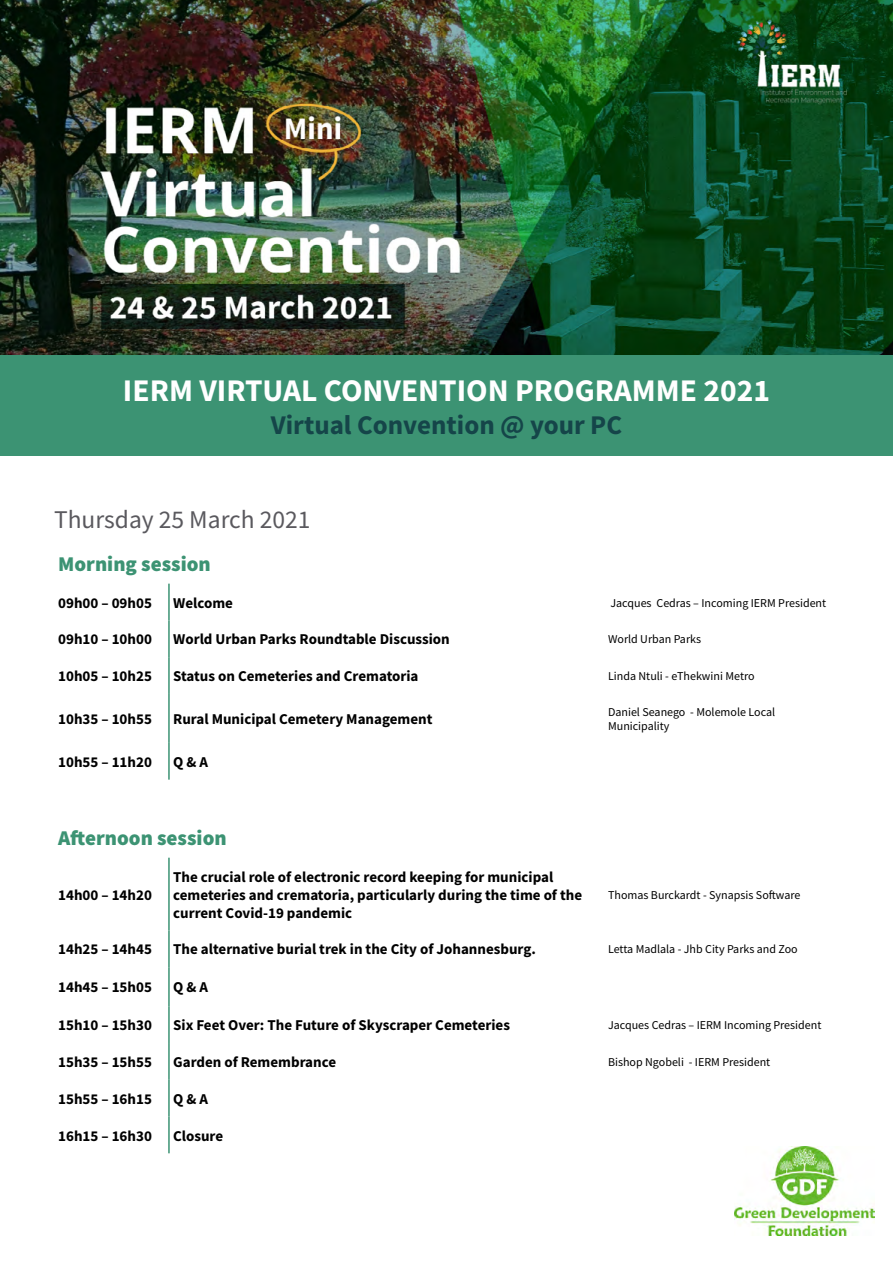
<style>
.page{position:relative;width:893px;height:1261px;background:#fff}
.page>*{position:absolute;margin:0;border:0;box-sizing:border-box;transform-origin:0 0}
.t1{font:700 31.5px "Source Sans Pro";color:#fff}
.t2{font:700 27px "Source Sans Pro";color:#154549}
.t3{font:25.5px "Source Sans Pro";color:#5a595e}
.t4{font:900 21px "Source Sans Pro";color:#3c9373}
.t5{font:700 15px/18px "Source Sans Pro";color:#000}
.t6{font:12px/14.4px "Source Sans Pro";color:#000}
</style>
<div class="page">
<img style="left:0;top:0;width:893px;height:355px">
<div style="left:0;top:355px;width:893px;height:101px;background:#3c9373"></div>
<hr style="left:168px;top:694px;width:2px;height:49px;background:#3c9373">
<hr style="left:168px;top:743px;width:2px;height:36px;background:#3c9373">
<hr style="left:168px;top:657px;width:2px;height:37px;background:#3c9373">
<hr style="left:168px;top:620px;width:2px;height:37px;background:#3c9373">
<hr style="left:168px;top:857px;width:2px;height:73px;background:#3c9373">
<hr style="left:168px;top:930px;width:2px;height:37px;background:#3c9373">
<hr style="left:168px;top:967px;width:2px;height:39px;background:#3c9373">
<hr style="left:168px;top:1043px;width:2px;height:37px;background:#3c9373">
<hr style="left:168px;top:1080px;width:2px;height:36px;background:#3c9373">
<hr style="left:168px;top:1116px;width:2px;height:37px;background:#3c9373">
<hr style="left:168px;top:1006px;width:2px;height:37px;background:#3c9373">
<hr style="left:168px;top:584px;width:2px;height:36px;background:#3c9373">
<img style="left:735px;top:1147px;width:139px;height:88px">
<h1 class="t1" style="left:123px;top:369px;width:648px">IERM VIRTUAL CONVENTION PROGRAMME 2021</h1>
<h2 class="t2" style="left:271px;top:407px;width:353px">Virtual Convention @ your PC</h2>
<h3 class="t3" style="left:54px;top:503px;width:258px">Thursday 25 March 2021</h3>
<h3 class="t4" style="left:58px;top:549px;width:154px">Morning session</h3>
<p class="t5" style="left:58px;top:593px;width:95px">09h00 – 09h05</p>
<p class="t5" style="left:173px;top:593px;width:61px">Welcome</p>
<p class="t6" style="left:610px;top:595px;width:217px">Jacques Cedras – Incoming IERM President</p>
<p class="t5" style="left:58px;top:630px;width:95px">09h10 – 10h00</p>
<p class="t5" style="left:173px;top:630px;width:278px">World Urban Parks Roundtable Discussion</p>
<p class="t6" style="left:608px;top:632px;width:95px">World Urban Parks</p>
<p class="t5" style="left:58px;top:667px;width:95px">10h05 – 10h25</p>
<p class="t5" style="left:173px;top:667px;width:247px">Status on Cemeteries and Crematoria</p>
<p class="t6" style="left:608px;top:669px;width:148px">Linda Ntuli - eThekwini Metro</p>
<p class="t5" style="left:58px;top:710px;width:95px">10h35 – 10h55</p>
<p class="t5" style="left:173px;top:710px;width:261px">Rural Municipal Cemetery Management</p>
<p class="t6" style="left:608px;top:704px;width:169px">Daniel Seanego - Molemole Local<br>Municipality</p>
<p class="t5" style="left:58px;top:753px;width:95px">10h55 – 11h20</p>
<p class="t5" style="left:173px;top:753px;width:36px">Q &amp; A</p>
<h3 class="t4" style="left:58px;top:823px;width:170px">Afternoon session</h3>
<p class="t5" style="left:58px;top:885px;width:95px">14h00 – 14h20</p>
<p class="t5" style="left:173px;top:867px;width:410px">The crucial role of electronic record keeping for municipal cemeteries and crematoria, particularly during the time of the current Covid-19 pandemic</p>
<p class="t6" style="left:608px;top:887px;width:194px">Thomas Burckardt - Synapsis Software</p>
<p class="t5" style="left:58px;top:940px;width:95px">14h25 – 14h45</p>
<p class="t5" style="left:173px;top:940px;width:364px">The alternative burial trek in the City of Johannesburg.</p>
<p class="t6" style="left:608px;top:942px;width:191px">Letta Madlala - Jhb City Parks and Zoo</p>
<p class="t5" style="left:58px;top:978px;width:95px">14h45 – 15h05</p>
<p class="t5" style="left:173px;top:978px;width:36px">Q &amp; A</p>
<p class="t5" style="left:58px;top:1016px;width:95px">15h10 – 15h30</p>
<p class="t5" style="left:173px;top:1016px;width:338px">Six Feet Over: The Future of Skyscraper Cemeteries</p>
<p class="t6" style="left:608px;top:1018px;width:215px">Jacques Cedras – IERM Incoming President</p>
<p class="t5" style="left:58px;top:1053px;width:95px">15h35 – 15h55</p>
<p class="t5" style="left:173px;top:1053px;width:164px">Garden of Remembrance</p>
<p class="t6" style="left:608px;top:1054px;width:164px">Bishop Ngobeli - IERM President</p>
<p class="t5" style="left:58px;top:1089px;width:95px">15h55 – 16h15</p>
<p class="t5" style="left:173px;top:1089px;width:36px">Q &amp; A</p>
<p class="t5" style="left:58px;top:1126px;width:95px">16h15 – 16h30</p>
<p class="t5" style="left:173px;top:1126px;width:52px">Closure</p>
</div>
